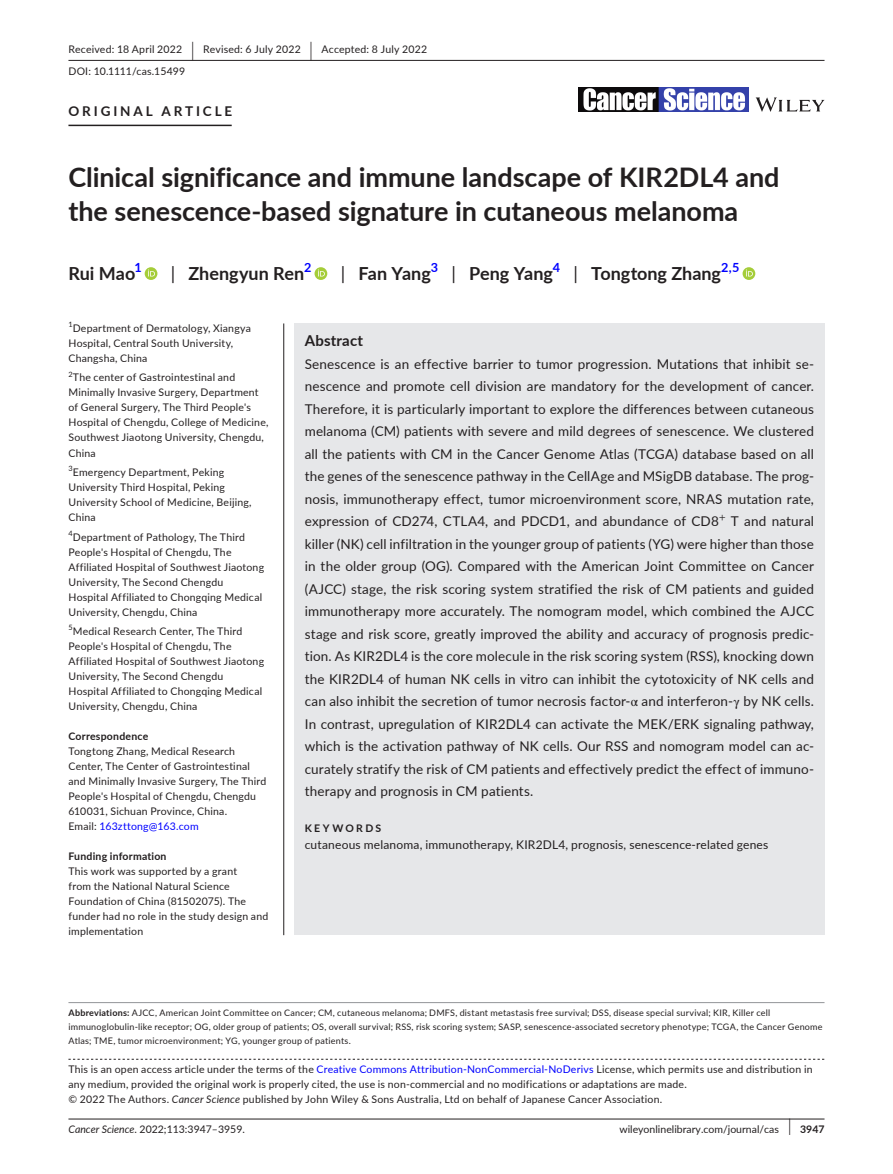
<style>
.page{position:relative;width:893px;height:1174px;background:#fff}
.page>*{position:absolute;margin:0;border:0;box-sizing:border-box;transform-origin:0 0}
.t1{font:700 27px/34.5px "Lato";color:#231f20}
.t2{font:700 18px "Lato";letter-spacing:-.005em;color:#231f20}
.t3{font:700 15px "Lato";letter-spacing:.015em;color:#231f20}
.t4{font:13.5px/22.5px "Lato";letter-spacing:.01em;color:#231f20;text-align:justify}
.t5{font:700 13.5px "Lato";letter-spacing:.215em;color:#231f20}
.t6{font:700 12.6px "Lato";color:#00f}
.t7{font:12px "Lato";letter-spacing:.015em;color:#231f20}
.t8{font:10.5px/15px "Lato";letter-spacing:.02em;color:#231f20}
.t9{font:10.5px "Lato";color:#231f20}
.t10{font:700 10.5px "Lato";letter-spacing:.02em;color:#231f20}
.t11{font:700 10.5px "Lato";letter-spacing:.22em;color:#231f20}
.t12{font:9.45px "STIX";color:#231f20}
.t13{font:9px/13.5px "Lato";letter-spacing:.025em;color:#231f20}
.t14{font:7.35px "Lato";color:#231f20}
.s1{font-size:19.65px}
.s2{font-weight:400}
.s3{color:#00f}
.s4{font-family:"STIX"}
.s5{font-weight:700}
.s6{font-style:italic}
.s7{font-size:17.4px}
</style>
<div class="page">
<hr style="left:68px;top:1118px;width:756px;height:1px;background:#231f20">
<svg style="left:756px;top:97px;width:68px;height:15px"></svg>
<img style="left:578px;top:88px;width:170px;height:24px">
<hr style="left:68px;top:60px;width:756px;height:1px;background:#231f20">
<hr style="left:68px;top:125px;width:164px;height:1px;background:#231f20">
<svg style="left:145px;top:267px;width:12px;height:13px"></svg>
<svg style="left:148px;top:269px;width:7px;height:7px"></svg>
<svg style="left:315px;top:267px;width:12px;height:13px"></svg>
<svg style="left:318px;top:269px;width:7px;height:7px"></svg>
<svg style="left:743px;top:267px;width:12px;height:13px"></svg>
<svg style="left:746px;top:269px;width:7px;height:7px"></svg>
<svg style="left:68px;top:1058px;width:756px;height:1px"></svg>
<hr style="left:68px;top:1002px;width:756px;height:1px;background:#939598">
<hr style="left:283px;top:323px;width:1px;height:612px;background:#231f20">
<div style="left:294px;top:323px;width:530px;height:536px;background:#e6e7e9"></div>
<div style="left:294px;top:858px;width:530px;height:77px;background:#e6e7e9"></div>
<p class="t8" style="left:68px;top:38px;width:360px;line-height:21.8px">Received: 18 April 2022 <span class="s1">|</span> Revised: 6 July 2022 <span class="s1">|</span> Accepted: 8 July 2022<br>DOI: 10.1111/cas.15499</p>
<p class="t5" style="left:68px;top:101px;width:165px">ORIGINAL ARTICLE</p>
<h1 class="t1" style="left:68px;top:159px;width:713px">Clinical significance and immune landscape of KIR2DL4 and the senescence-based signature in cutaneous melanoma</h1>
<h2 class="t2" style="left:68px;top:260px;width:68px">Rui Mao</h2>
<p class="t6" style="left:134px;top:258px;width:9px">1</p>
<h2 class="t2" style="left:171px;top:260px;width:135px"><span class="s2">|</span> Zhengyun Ren</h2>
<p class="t6" style="left:304px;top:258px;width:9px">2</p>
<h2 class="t2" style="left:341px;top:260px;width:92px"><span class="s2">|</span> Fan Yang</h2>
<p class="t6" style="left:431px;top:258px;width:9px">3</p>
<h2 class="t2" style="left:452px;top:260px;width:103px"><span class="s2">|</span> Peng Yang</h2>
<p class="t6" style="left:553px;top:258px;width:9px">4</p>
<h2 class="t2" style="left:573px;top:260px;width:149px"><span class="s2">|</span> Tongtong Zhang</h2>
<p class="t6" style="left:721px;top:258px;width:20px">2,5</p>
<p class="t14" style="left:68px;top:319px;width:6px">1</p>
<p class="t8" style="left:68px;top:320px;width:184px;text-indent:4px">Department of Dermatology, Xiangya<br>Hospital, Central South University,<br>Changsha, China</p>
<p class="t14" style="left:68px;top:369px;width:6px">2</p>
<p class="t8" style="left:68px;top:370px;width:202px;text-indent:4px">The center of Gastrointestinal and Minimally Invasive Surgery, Department of General Surgery, The Third People's Hospital of Chengdu, College of Medicine, Southwest Jiaotong University, Chengdu, China</p>
<p class="t8" style="left:68px;top:464px;width:185px"><sup>3</sup>Emergency Department, Peking<br>University Third Hospital, Peking<br>University School of Medicine, Beijing,<br>China</p>
<p class="t8" style="left:68px;top:529px;width:197px"><sup>4</sup>Department of Pathology, The Third People's Hospital of Chengdu, The Affiliated Hospital of Southwest Jiaotong University, The Second Chengdu Hospital Affiliated to Chongqing Medical University, Chengdu, China</p>
<p class="t8" style="left:68px;top:623px;width:197px"><sup>5</sup>Medical Research Center, The Third People's Hospital of Chengdu, The Affiliated Hospital of Southwest Jiaotong University, The Second Chengdu Hospital Affiliated to Chongqing Medical University, Chengdu, China</p>
<p class="t10" style="left:68px;top:728px;width:81px">Correspondence</p>
<p class="t8" style="left:68px;top:743px;width:199px">Tongtong Zhang, Medical Research Center, The Center of Gastrointestinal and Minimally Invasive Surgery, The Third People's Hospital of Chengdu, Chengdu 610031, Sichuan Province, China.<br>Email: <span class="s3">163zttong@163.com</span></p>
<p class="t10" style="left:68px;top:848px;width:100px">Funding information</p>
<p class="t8" style="left:68px;top:863px;width:201px">This work was supported by a grant<br>from the National Natural Science<br>Foundation of China (81502075). The funder had no role in the study design and implementation</p>
<h3 class="t3" style="left:305px;top:329px;width:60px">Abstract</h3>
<p class="t4" style="left:305px;top:352px;width:511px">Senescence is an effective barrier to tumor progression. Mutations that inhibit se&shy;nescence and promote cell division are mandatory for the development of cancer.<br>Therefore, it is particularly important to explore the differences between cutaneous melanoma (CM) patients with severe and mild degrees of senescence. We clustered all the patients with CM in the Cancer Genome Atlas (TCGA) database based on all the genes of the senescence pathway in the CellAge and MSigDB database. The prog&shy;nosis, immunotherapy effect, tumor microenvironment score, NRAS mutation rate, expression of CD274, CTLA4, and PDCD1, and abundance of CD8</p>
<p class="t12" style="left:719px;top:510px;width:8px">+</p>
<p class="t4" style="left:305px;top:509px;width:511px;text-indent:426px">T and natural killer (NK) cell infiltration in the younger group of patients (YG) were higher than those in the older group (OG). Compared with the American Joint Committee on Cancer (AJCC) stage, the risk scoring system stratified the risk of CM patients and guided immunotherapy more accurately. The nomogram model, which combined the AJCC stage and risk score, greatly improved the ability and accuracy of prognosis predic&shy;tion. As KIR2DL4 is the core molecule in the risk scoring system (RSS), knocking down the KIR2DL4 of human NK cells in vitro can inhibit the cytotoxicity of NK cells and can also inhibit the secretion of tumor necrosis factor-<span class="s4">α</span> and interferon-<span class="s4">γ</span> by NK cells.<br>In contrast, upregulation of KIR2DL4 can activate the MEK/ERK signaling pathway, which is the activation pathway of NK cells. Our RSS and nomogram model can ac&shy;curately stratify the risk of CM patients and effectively predict the effect of immuno&shy;therapy and prognosis in CM patients.</p>
<p class="t11" style="left:305px;top:820px;width:78px">KEYWORDS</p>
<p class="t7" style="left:305px;top:835px;width:465px">cutaneous melanoma, immunotherapy, KIR2DL4, prognosis, senescence-related genes</p>
<p class="t13" style="left:68px;top:1006px;width:756px"><span class="s5">Abbreviations:</span> AJCC, American Joint Committee on Cancer; CM, cutaneous melanoma; DMFS, distant metastasis free survival; DSS, disease special survival; KIR, Killer cell immunoglobulin-like receptor; OG, older group of patients; OS, overall survival; RSS, risk scoring system; SASP, senescence-associated secretory phenotype; TCGA, the Cancer Genome<br>Atlas; TME, tumor microenvironment; YG, younger group of patients.</p>
<p class="t8" style="left:68px;top:1061px;width:746px">This is an open access article under the terms of the <span class="s3">Creative Commons Attribution-NonCommercial-NoDerivs</span> License, which permits use and distribution in any medium, provided the original work is properly cited, the use is non-commercial and no modifications or adaptations are made.<br>© 2022 The Authors. <span class="s6">Cancer Science</span> published by John Wiley &amp; Sons Australia, Ltd on behalf of Japanese Cancer Association.</p>
<p class="t9" style="left:68px;top:1121px;width:178px"><span class="s6">Cancer Science.</span> 2022;113:3947–3959.</p>
<p class="t9" style="left:619px;top:1121px;width:207px">wileyonlinelibrary.com/journal/cas <span class="s7">|</span> <span class="s5">3947</span></p>
</div>
